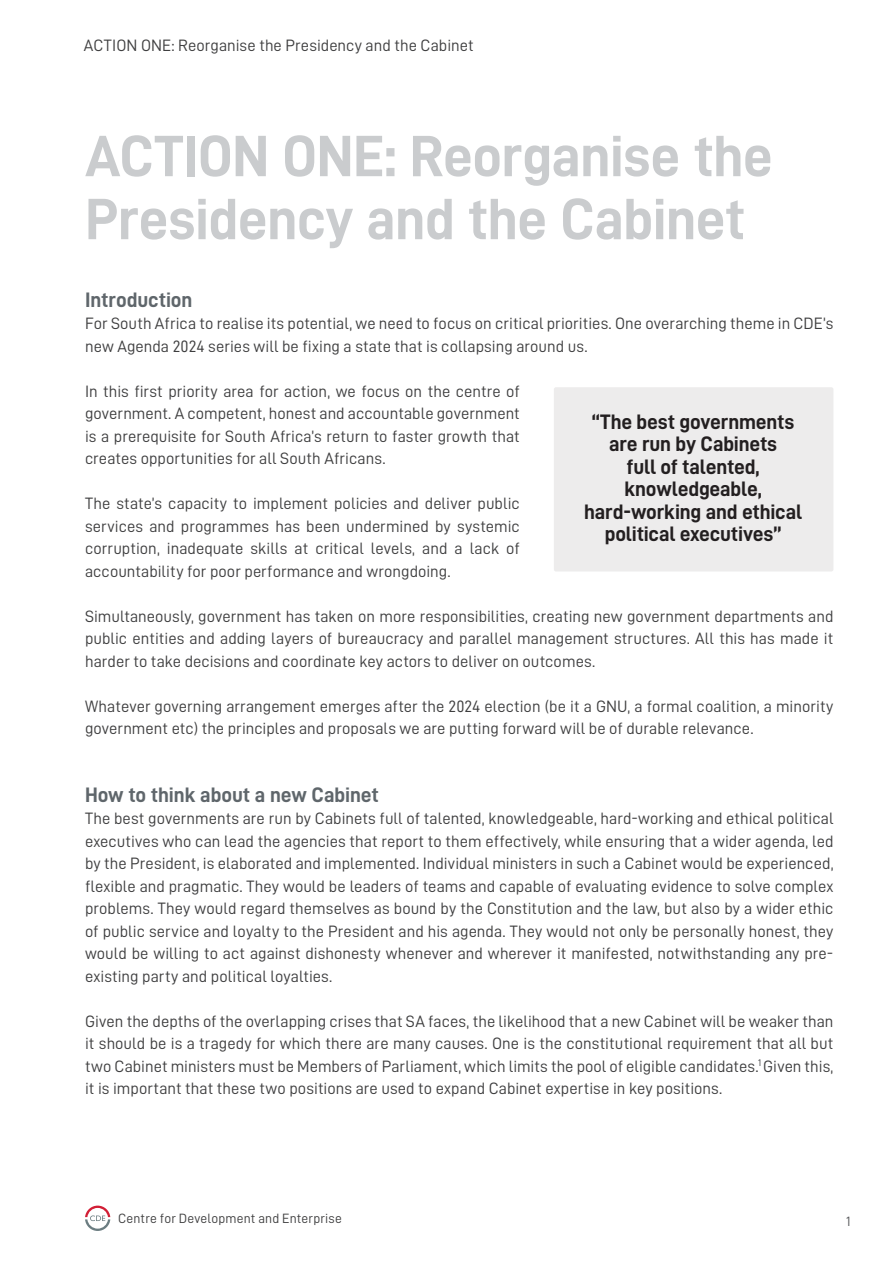
<style>
.page{position:relative;width:893px;height:1263px;background:#fff}
.page>*{position:absolute;margin:0;border:0;box-sizing:border-box;transform-origin:0 0}
.CDE_Main_Header{font:58.5px/63px "D DIN Bold";letter-spacing:-.01em;color:#caccce}
.CDE_Body{font:21px/22.5px "D DIN Bold";letter-spacing:-.01em;color:#231f20;text-align:center}
.CDE_Main_Header-2{font:21px "D DIN Bold";letter-spacing:-.005em;color:#5f666b}
.CDE_Body-2{font:16.5px/22.5px "D DIN";color:#3e3e3f;text-align:justify}
.t1{font:13.5px "D DIN";letter-spacing:.015em;color:#3e3e3f}
.t2{font:13.5px "D DIN";color:#57585a}
</style>
<div class="page">
<svg style="left:85px;top:1205px;width:25px;height:26px"></svg>
<div style="left:554px;top:387px;width:279px;height:184px;background:#edecec;border-radius:2px"></div>
<p class="CDE_Body-2" style="left:84px;top:34px;width:391px">ACTION ONE: Reorganise the Presidency and the Cabinet</p>
<p class="CDE_Main_Header" style="left:85px;top:123px;width:689px">ACTION ONE: Reorganise the<br>Presidency and the Cabinet</p>
<p class="CDE_Main_Header-2" style="left:85px;top:288px;width:109px">Introduction</p>
<p class="CDE_Body-2" style="left:85px;top:312px;width:750px">For South Africa to realise its potential, we need to focus on critical priorities. One overarching theme in CDE’s new Agenda 2024 series will be fixing a state that is collapsing around us.</p>
<p class="CDE_Body-2" style="left:85px;top:379px;width:436px">In this first priority area for action, we focus on the centre of government. A competent, honest and accountable government is a prerequisite for South Africa’s return to faster growth that creates opportunities for all South Africans.</p>
<p class="CDE_Body-2" style="left:85px;top:492px;width:436px">The state’s capacity to implement policies and deliver public services and programmes has been undermined by systemic corruption, inadequate skills at critical levels, and a lack of accountability for poor performance and wrongdoing.</p>
<p class="CDE_Body-2" style="left:85px;top:604px;width:750px">Simultaneously, government has taken on more responsibilities, creating new government departments and public entities and adding layers of bureaucracy and parallel management structures. All this has made it harder to take decisions and coordinate key actors to deliver on outcomes.</p>
<p class="CDE_Body-2" style="left:85px;top:694px;width:750px">Whatever governing arrangement emerges after the 2024 election (be it a GNU, a formal coalition, a minority government etc) the principles and proposals we are putting forward will be of durable relevance.</p>
<p class="CDE_Body" style="left:592px;top:410px;width:204px">“The best governments are run by Cabinets full of talented, knowledgeable,</p>
<p class="CDE_Body" style="left:584px;top:500px;width:219px">hard-working and ethical political executives”</p>
<p class="CDE_Main_Header-2" style="left:85px;top:783px;width:295px">How to think about a new Cabinet</p>
<p class="CDE_Body-2" style="left:85px;top:807px;width:750px">The best governments are run by Cabinets full of talented, knowledgeable, hard-working and ethical political executives who can lead the agencies that report to them effectively, while ensuring that a wider agenda, led by the President, is elaborated and implemented. Individual ministers in such a Cabinet would be experienced, flexible and pragmatic. They would be leaders of teams and capable of evaluating evidence to solve complex problems. They would regard themselves as bound by the Constitution and the law, but also by a wider ethic of public service and loyalty to the President and his agenda. They would not only be personally honest, they would be willing to act against dishonesty whenever and wherever it manifested, notwithstanding any pre&shy;existing party and political loyalties.</p>
<p class="CDE_Body-2" style="left:85px;top:1009px;width:750px">Given the depths of the overlapping crises that SA faces, the likelihood that a new Cabinet will be weaker than it should be is a tragedy for which there are many causes. One is the constitutional requirement that all but two Cabinet ministers must be Members of Parliament, which limits the pool of eligible candidates.<sup>1</sup> Given this, it is important that these two positions are used to expand Cabinet expertise in key positions.</p>
<p class="t1" style="left:118px;top:1211px;width:225px">Centre for Development and Enterprise</p>
<p class="t2" style="left:846px;top:1214px;width:6px">1</p>
</div>
